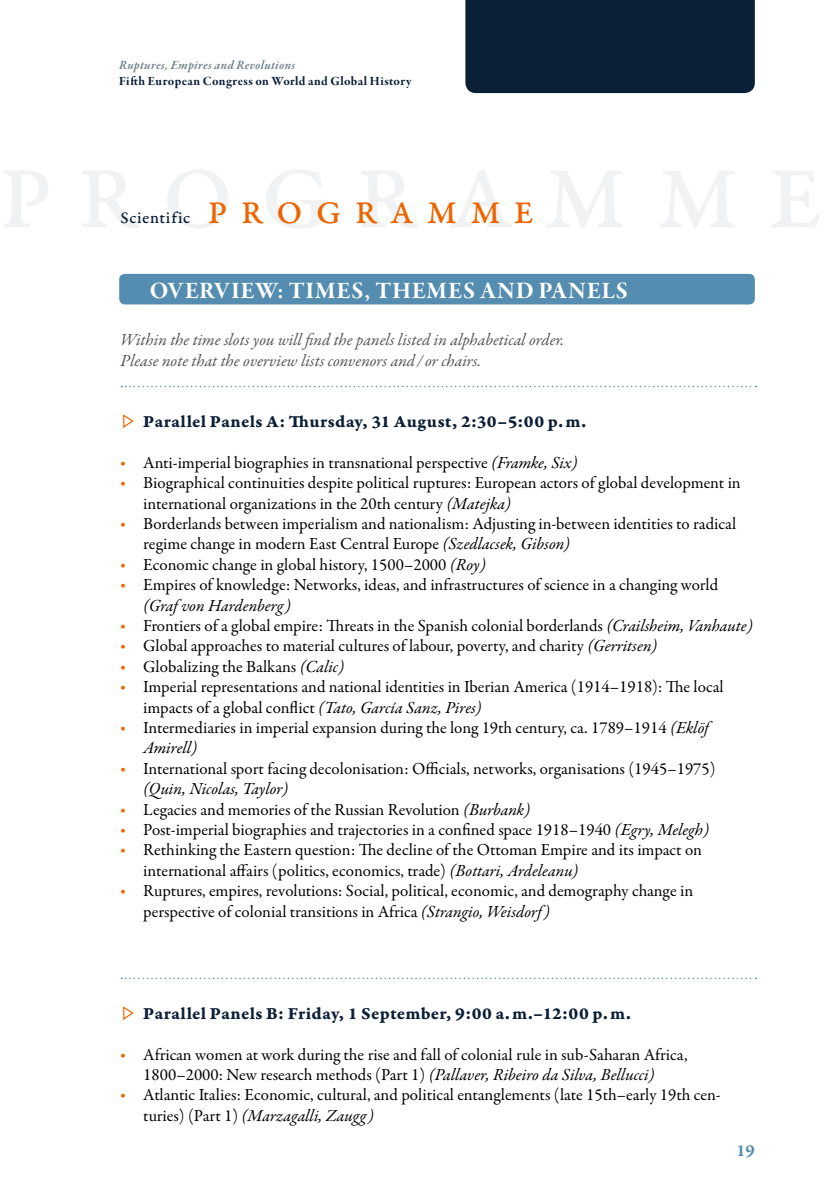
<style>
.page{position:relative;width:840px;height:1191px;background:#fff}
.page>*{position:absolute;margin:0;border:0;box-sizing:border-box;transform-origin:0 0}
.t1{font:24px "Garamond Premr Pro Bd Subh";letter-spacing:.045em;color:#fff}
.t2{font:18px "Garamond Premr Pro Bd Capt";letter-spacing:.015em;color:#0b1f37}
.t3{font:18px "Garamond Premr Pro Smbd Capt";color:#548daf}
.t4{font:17px/20.4px "Garamond Premr Pro";color:#000}
.t5{font:italic 17px/20.4px "Garamond Premr Pro";letter-spacing:-.005em;color:#565655}
.t6{font:17px "Garamond Premr Pro Med Capt";letter-spacing:.03em;color:#0b1f37}
.t7{font:12.8px "Garamond Premr Pro Bd Subh";letter-spacing:.03em;color:#0b1f37}
.t8{font:12.8px "Garamond Premr Pro Smbd It Subh";letter-spacing:.035em;color:#6a7b84}
.s1{font-size:33.4px;color:#ec6500}
.s2{font-family:"Apple Gothic";font-size:16px;color:#ec6500}
.s3{font-size:12px;color:#ec6500}
.s4{font-style:italic}
</style>
<div class="page">
<div style="left:465px;top:0;width:289px;height:93px;background:#0b1f37"></div>
<svg style="left:121px;top:386px;width:635px;height:1px"></svg>
<svg style="left:121px;top:977px;width:635px;height:2px"></svg>
<div style="left:119px;top:274px;width:635px;height:30px;background:#548daf;border-radius:6px"></div>
<p class="t8" style="left:119px;top:58px;width:177px">Ruptures, Empires and Revolutions</p>
<p class="t7" style="left:119px;top:74px;width:293px">Fifth European Congress on World and Global History</p>
<p class="t6" style="left:120px;top:208px;width:414px">Scientific <span class="s1">P R O G R A M M E</span></p>
<h1 class="t1" style="left:150px;top:276px;width:480px">OVERVIEW: TIMES, THEMES AND PANELS</h1>
<p class="t5" style="left:120px;top:331px;width:445px">Within the time slots you will find the panels listed in alphabetical order.<br>Please note that the overview lists convenors and / or chairs.</p>
<p class="t2" style="left:120px;top:411px;width:467px"><span class="s2">▹</span> Parallel Panels A: Thursday, 31 August, 2:30–5:00 p.m.</p>
<p class="t4" style="left:120px;top:452px;width:458px"><span class="s3">•</span> Anti-imperial biographies in transnational perspective <span class="s4">(Framke, Six)</span></p>
<p class="t4" style="left:143px;top:473px;width:598px;text-indent:-23px"><span class="s3">•</span> Biographical continuities despite political ruptures: European actors of global development in international organizations in the 20th century <span class="s4">(Matejka)</span></p>
<p class="t4" style="left:143px;top:514px;width:594px;text-indent:-23px"><span class="s3">•</span> Borderlands between imperialism and nationalism: Adjusting in-between identities to radical regime change in modern East Central Europe <span class="s4">(Szedlacsek, Gibson)</span></p>
<p class="t4" style="left:120px;top:554px;width:366px"><span class="s3">•</span> Economic change in global history, 1500–2000 <span class="s4">(Roy)</span></p>
<p class="t4" style="left:143px;top:575px;width:576px;text-indent:-23px"><span class="s3">•</span> Empires of knowledge: Networks, ideas, and infrastructures of science in a changing world <span class="s4">(Graf von Hardenberg)</span></p>
<p class="t4" style="left:120px;top:616px;width:633px"><span class="s3">•</span> Frontiers of a global empire: Threats in the Spanish colonial borderlands <span class="s4">(Crailsheim, Vanhaute)</span></p>
<p class="t4" style="left:120px;top:636px;width:537px"><span class="s3">•</span> Global approaches to material cultures of labour, poverty, and charity <span class="s4">(Gerritsen)</span></p>
<p class="t4" style="left:120px;top:656px;width:225px"><span class="s3">•</span> Globalizing the Balkans <span class="s4">(Calic)</span></p>
<p class="t4" style="left:143px;top:677px;width:581px;text-indent:-23px"><span class="s3">•</span> Imperial representations and national identities in Iberian America (1914–1918): The local impacts of a global conflict <span class="s4">(Tato, García Sanz, Pires)</span></p>
<p class="t4" style="left:143px;top:718px;width:566px;text-indent:-23px"><span class="s3">•</span> Intermediaries in imperial expansion during the long 19th century, ca. 1789–1914 <span class="s4">(Eklöf<br>Amirell)</span></p>
<p class="t4" style="left:143px;top:758px;width:573px;text-indent:-23px"><span class="s3">•</span> International sport facing decolonisation: Officials, networks, organisations (1945–1975) <span class="s4">(Quin, Nicolas, Taylor)</span></p>
<p class="t4" style="left:120px;top:799px;width:411px"><span class="s3">•</span> Legacies and memories of the Russian Revolution <span class="s4">(Burbank)</span></p>
<p class="t4" style="left:120px;top:820px;width:589px"><span class="s3">•</span> Post-imperial biographies and trajectories in a confined space 1918–1940 <span class="s4">(Egry, Melegh)</span></p>
<p class="t4" style="left:143px;top:840px;width:560px;text-indent:-23px"><span class="s3">•</span> Rethinking the Eastern question: The decline of the Ottoman Empire and its impact on international affairs (politics, economics, trade) <span class="s4">(Bottari, Ardeleanu)</span></p>
<p class="t4" style="left:143px;top:881px;width:551px;text-indent:-23px"><span class="s3">•</span> Ruptures, empires, revolutions: Social, political, economic, and demography change in perspective of colonial transitions in Africa <span class="s4">(Strangio, Weisdorf)</span></p>
<p class="t2" style="left:120px;top:1002px;width:512px"><span class="s2">▹</span> Parallel Panels B: Friday, 1 September, 9:00 a.m.–12:00 p.m.</p>
<p class="t4" style="left:143px;top:1044px;width:545px;text-indent:-23px"><span class="s3">•</span> African women at work during the rise and fall of colonial rule in sub-Saharan Africa,<br>1800–2000: New research methods (Part 1) <span class="s4">(Pallaver, Ribeiro da Silva, Bellucci)</span></p>
<p class="t4" style="left:143px;top:1085px;width:577px;text-indent:-23px"><span class="s3">•</span> Atlantic Italies: Economic, cultural, and political entanglements (late 15th–early 19th cen&shy;turies) (Part 1) <span class="s4">(Marzagalli, Zaugg)</span></p>
<p class="t3" style="left:735px;top:1139px;width:20px">19</p>
</div>
